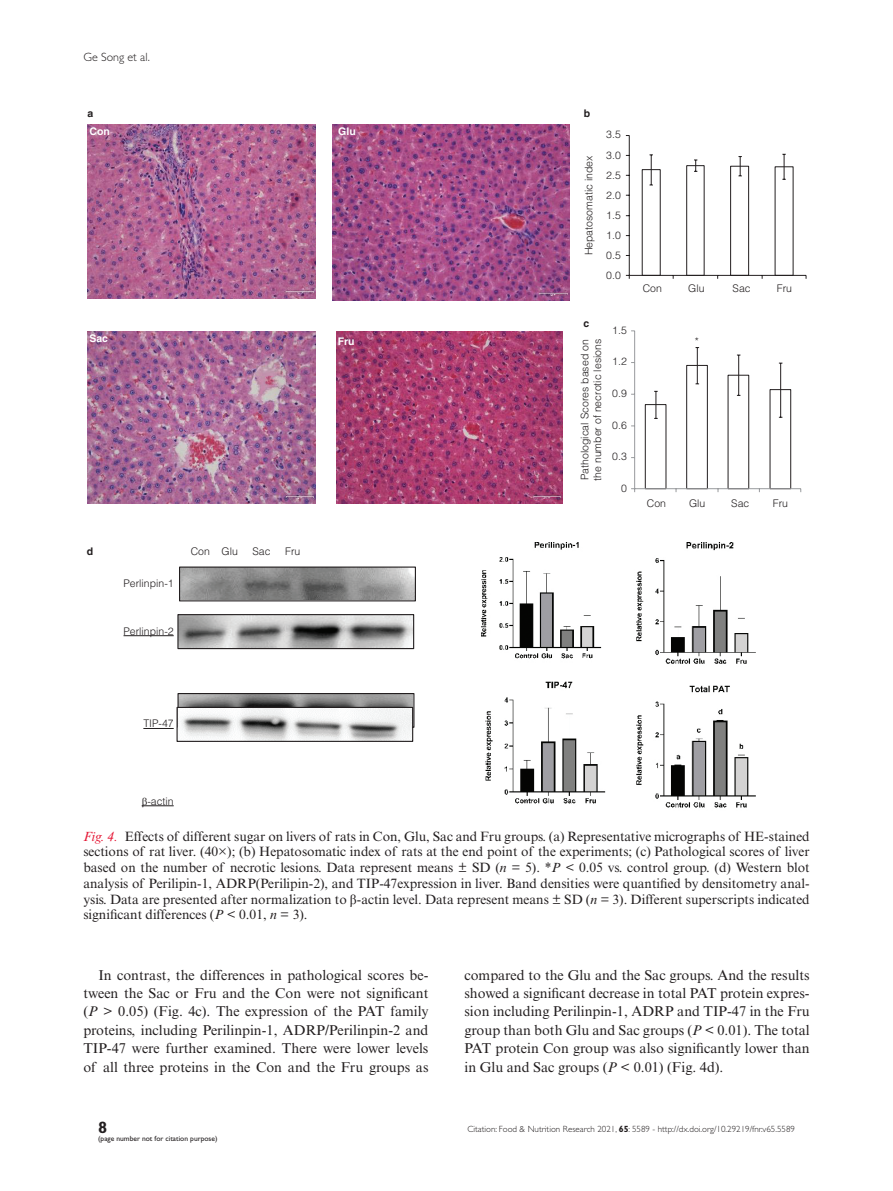
<style>
.page{position:relative;width:893px;height:1191px;background:#fff}
.page>*{position:absolute;margin:0;border:0;box-sizing:border-box;transform-origin:0 0}
.t1{font:700 16.5px "Gill Sans Std";color:#231f20}
.TXI{font:14.25px/18.3px "Times New Roman MT Std";color:#231f20;text-align:justify}
.FC{font:13.5px/15.8px "Times New Roman MT Std";color:#231f20;text-align:justify}
.t2{font:300 12px "Gill Sans Std";color:#231f20}
.t3{font:300 10.5px/12.6px "Helvetica LT Std";color:#231f20}
.t4{font:700 10.5px "Helvetica LT Std";color:#fff}
.t5{font:700 10.5px "Helvetica LT Std";color:#231f20}
.t6{font:300 9px "Gill Sans Std";color:#231f20}
.t7{font:7.5px "Gill Sans Std";color:#231f20}
.s1{font-style:italic;color:#e51836}
.s2{font-style:italic}
.s3{font-family:"Times New Roman"}
.s4{font-weight:700}
</style>
<div class="page">
<img style="left:87px;top:124px;width:229px;height:174px">
<img style="left:333px;top:124px;width:237px;height:176px">
<img style="left:87px;top:331px;width:229px;height:172px">
<img style="left:337px;top:331px;width:225px;height:172px">
<hr style="left:697px;top:347px;width:1px;height:37px;background:#231f20">
<hr style="left:738px;top:355px;width:1px;height:40px;background:#231f20">
<hr style="left:634px;top:331px;width:1px;height:158px;background:#989a9d">
<hr style="left:635px;top:488px;width:166px;height:1px;background:#989a9d">
<svg style="left:645px;top:363px;width:146px;height:129px"></svg>
<hr style="left:629px;top:135px;width:1px;height:140px;background:#231f20">
<hr style="left:629px;top:275px;width:177px;height:1px;background:#231f20">
<svg style="left:642px;top:154px;width:152px;height:125px"></svg>
<img style="left:181px;top:568px;width:233px;height:31px">
<div style="left:179px;top:566px;width:237px;height:35px;border:1px solid #231f20"></div>
<img style="left:179px;top:616px;width:233px;height:31px">
<div style="left:177px;top:614px;width:237px;height:35px;border:1px solid #231f20"></div>
<img style="left:179px;top:695px;width:233px;height:12px">
<div style="left:177px;top:693px;width:237px;height:35px;border:1px solid #231f20"></div>
<img style="left:179px;top:709px;width:232px;height:31px">
<hr style="left:124px;top:635px;width:50px;height:1px;background:#231f20">
<hr style="left:143px;top:728px;width:31px;height:1px;background:#231f20">
<div style="left:177px;top:707px;width:236px;height:35px;border:1px solid #231f20"></div>
<img style="left:481px;top:543px;width:275px;height:265px">
<svg style="left:142px;top:805px;width:32px;height:2px"></svg>
<p class="t2" style="left:83px;top:50px;width:68px">Ge Song et al.</p>
<p class="t5" style="left:87px;top:107px;width:7px">a</p>
<p class="t5" style="left:584px;top:107px;width:8px">b</p>
<p class="t4" style="left:90px;top:125px;width:22px">Con</p>
<p class="t4" style="left:338px;top:125px;width:19px">Glu</p>
<p class="t3" style="left:582px;top:255px;width:101px;rotate:-90deg">Hepatosomatic index</p>
<p class="t3" style="left:606px;top:128px;width:16px">3.5</p>
<p class="t3" style="left:606px;top:148px;width:16px">3.0</p>
<p class="t3" style="left:606px;top:169px;width:16px">2.5</p>
<p class="t3" style="left:606px;top:189px;width:16px">2.0</p>
<p class="t3" style="left:606px;top:209px;width:16px">1.5</p>
<p class="t3" style="left:606px;top:229px;width:16px">1.0</p>
<p class="t3" style="left:606px;top:249px;width:16px">0.5</p>
<p class="t3" style="left:606px;top:269px;width:16px">0.0</p>
<p class="t3" style="left:643px;top:282px;width:21px">Con</p>
<p class="t3" style="left:688px;top:282px;width:18px">Glu</p>
<p class="t3" style="left:733px;top:282px;width:20px">Sac</p>
<p class="t3" style="left:777px;top:282px;width:17px">Fru</p>
<p class="t5" style="left:583px;top:316px;width:7px">c</p>
<p class="t3" style="left:612px;top:324px;width:16px">1.5</p>
<p class="t4" style="left:89px;top:332px;width:20px">Sac</p>
<p class="t4" style="left:338px;top:335px;width:18px">Fru</p>
<p class="t3" style="left:695px;top:335px;width:6px">*</p>
<p class="t3" style="left:578px;top:481px;width:143px;rotate:-90deg">Pathological Scores based on the number of necrotic lesions</p>
<p class="t3" style="left:612px;top:355px;width:16px">1.2</p>
<p class="t3" style="left:612px;top:387px;width:16px">0.9</p>
<p class="t3" style="left:612px;top:418px;width:16px">0.6</p>
<p class="t3" style="left:612px;top:450px;width:16px">0.3</p>
<p class="t5" style="left:87px;top:545px;width:8px">d</p>
<p class="t3" style="left:124px;top:577px;width:52px">Perlinpin-1</p>
<p class="t3" style="left:124px;top:624px;width:52px">Perlinpin-2</p>
<p class="t3" style="left:191px;top:545px;width:49px">Con Glu</p>
<p class="t3" style="left:253px;top:545px;width:20px">Sac</p>
<p class="t3" style="left:285px;top:545px;width:17px">Fru</p>
<p class="t3" style="left:143px;top:717px;width:32px">TIP-47</p>
<p class="t3" style="left:621px;top:481px;width:7px">0</p>
<p class="t3" style="left:647px;top:496px;width:21px">Con</p>
<p class="t3" style="left:689px;top:496px;width:18px">Glu</p>
<p class="t3" style="left:731px;top:496px;width:20px">Sac</p>
<p class="t3" style="left:773px;top:496px;width:17px">Fru</p>
<p class="t3" style="left:147px;top:794px;width:28px">-actin</p>
<p class="FC" style="left:83px;top:828px;width:728px"><span class="s1">Fig. 4.</span> Effects of different sugar on livers of rats in Con, Glu, Sac and Fru groups. (a) Representative micrographs of HE-stained sections of rat liver. (40×); (b) Hepatosomatic index of rats at the end point of the experiments; (c) Pathological scores of liver based on the number of necrotic lesions. Data represent means ± SD (<span class="s2">n</span> = 5). *<span class="s2">P</span> &lt; 0.05 vs. control group. (d) Western blot analysis of Perilipin-1, ADRP(Perilipin-2), and TIP-47expression in liver. Band densities were quantified by densitometry anal&shy;ysis. Data are presented after normalization to <span class="s3">β</span>-actin level. Data represent means ± SD (<span class="s2">n</span> = 3). Different superscripts indicated significant differences (<span class="s2">P</span> &lt; 0.01, <span class="s2">n</span> = 3).</p>
<p class="TXI" style="left:83px;top:965px;width:347px;text-indent:15px">In contrast, the differences in pathological scores be&shy;tween the Sac or Fru and the Con were not significant (<span class="s2">P</span> &gt; 0.05) (Fig. 4c). The expression of the PAT family proteins, including Perilinpin-1, ADRP/Perilinpin-2 and TIP-47 were further examined. There were lower levels of all three proteins in the Con and the Fru groups as</p>
<p class="TXI" style="left:464px;top:965px;width:347px">compared to the Glu and the Sac groups. And the results showed a significant decrease in total PAT protein expres&shy;sion including Perilinpin-1, ADRP and TIP-47 in the Fru group than both Glu and Sac groups (<span class="s2">P</span> &lt; 0.01). The total PAT protein Con group was also significantly lower than in Glu and Sac groups (<span class="s2">P</span> &lt; 0.01) (Fig. 4d).</p>
<p class="t1" style="left:98px;top:1117px;width:11px">8</p>
<p class="t6" style="left:467px;top:1124px;width:329px">Citation: Food &amp; Nutrition Research 2021, <span class="s4">65</span>: 5589 - http://dx.doi.org/10.29219/fnr.v65.5589</p>
<p class="t7" style="left:98px;top:1133px;width:121px">(page number not for citation purpose)</p>
</div>
